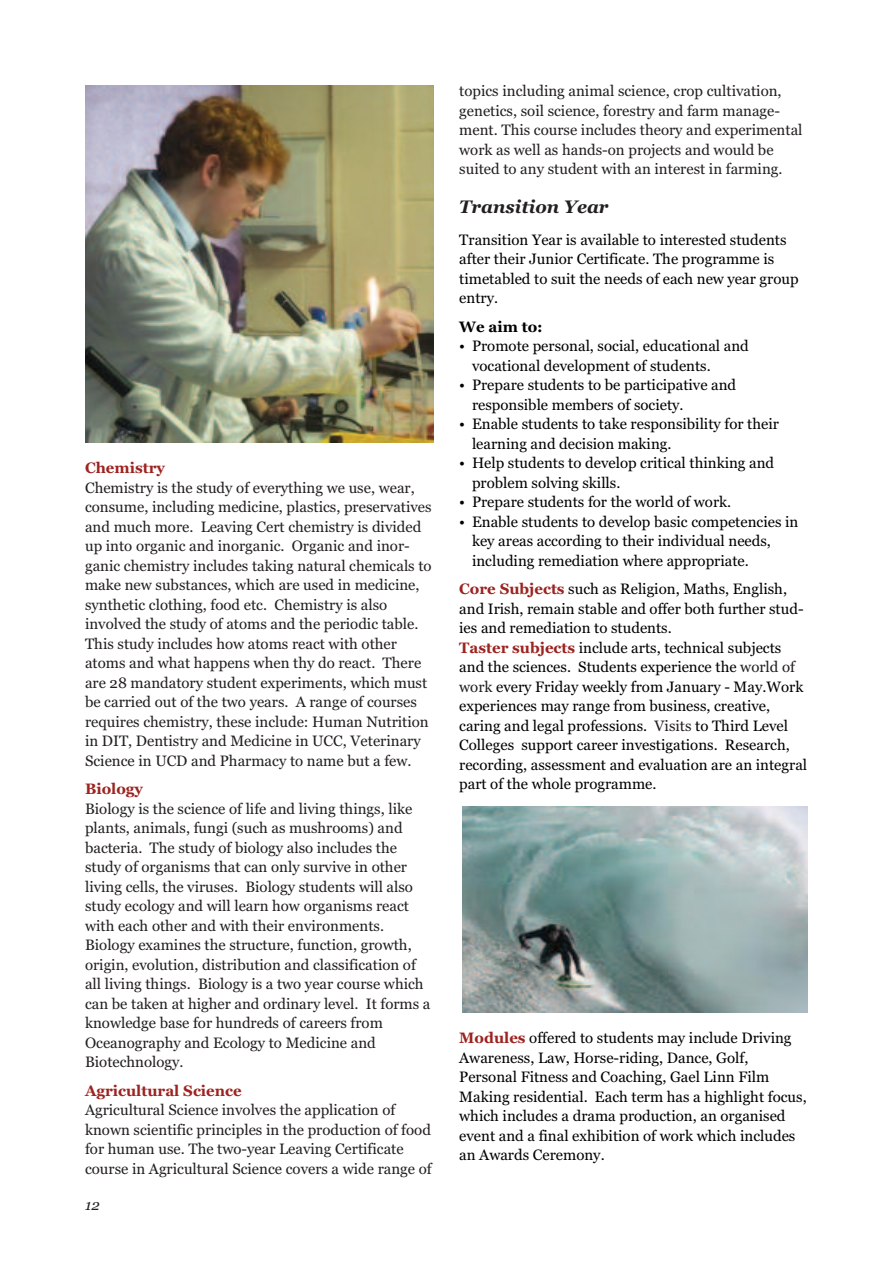
<style>
.page{position:relative;width:893px;height:1263px;background:#fff}
.page>*{position:absolute;margin:0;border:0;box-sizing:border-box;transform-origin:0 0}
.t1{font:italic 700 18px "Georgia";color:#231f20}
.t2{font:15px/19.5px "Georgia";color:#231f20}
.t3{font:15px/19.5px "Georgia";color:#000}
.t4{font:700 15px "Georgia";color:#9c2320}
.t5{font:700 15px "Georgia";color:#000}
.t6{font:italic 15px "Georgia";color:#231f20}
.s1{font-weight:700;color:#9c2320}
.s2{color:#231f20}
</style>
<div class="page">
<img style="left:462px;top:806px;width:346px;height:206px">
<img style="left:85px;top:85px;width:349px;height:357px">
<p class="t4" style="left:85px;top:459px;width:81px">Chemistry</p>
<p class="t2" style="left:85px;top:478px;width:348px">Chemistry is the study of everything we use, wear, consume, including medicine, plastics, preservatives and much more. Leaving Cert chemistry is divided up into organic and inorganic. Organic and inor&shy;ganic chemistry includes taking natural chemicals to make new substances, which are used in medicine, synthetic clothing, food etc. Chemistry is also involved the study of atoms and the periodic table.<br>This study includes how atoms react with other atoms and what happens when thy do react. There are 28 mandatory student experiments, which must be carried out of the two years. A range of courses requires chemistry, these include: Human Nutrition in DIT, Dentistry and Medicine in UCC, Veterinary Science in UCD and Pharmacy to name but a few.</p>
<p class="t4" style="left:85px;top:780px;width:59px">Biology</p>
<p class="t2" style="left:85px;top:799px;width:347px">Biology is the science of life and living things, like plants, animals, fungi (such as mushrooms) and bacteria. The study of biology also includes the study of organisms that can only survive in other living cells, the viruses. Biology students will also study ecology and will learn how organisms react with each other and with their environments.<br>Biology examines the structure, function, growth, origin, evolution, distribution and classification of all living things. Biology is a two year course which can be taken at higher and ordinary level. It forms a knowledge base for hundreds of careers from Oceanography and Ecology to Medicine and Biotechnology.</p>
<p class="t4" style="left:85px;top:1082px;width:158px">Agricultural Science</p>
<p class="t2" style="left:85px;top:1100px;width:348px">Agricultural Science involves the application of known scientific principles in the production of food for human use. The two-year Leaving Certificate course in Agricultural Science covers a wide range of</p>
<p class="t6" style="left:85px;top:1196px;width:16px">12</p>
<p class="t2" style="left:459px;top:81px;width:345px">topics including animal science, crop cultivation, genetics, soil science, forestry and farm manage&shy;ment. This course includes theory and experimental work as well as hands-on projects and would be suited to any student with an interest in farming.</p>
<p class="t1" style="left:459px;top:197px;width:151px">Transition Year</p>
<p class="t3" style="left:459px;top:230px;width:341px">Transition Year is available to interested students after their Junior Certificate. The programme is timetabled to suit the needs of each new year group entry.</p>
<p class="t5" style="left:459px;top:318px;width:85px">We aim to:</p>
<p class="t3" style="left:472px;top:336px;width:278px;text-indent:-13px">• Promote personal, social, educational and vocational development of students.</p>
<p class="t3" style="left:472px;top:375px;width:266px;text-indent:-13px">• Prepare students to be participative and responsible members of society.</p>
<p class="t3" style="left:472px;top:414px;width:308px;text-indent:-13px">• Enable students to take responsibility for their learning and decision making.</p>
<p class="t3" style="left:472px;top:453px;width:304px;text-indent:-13px">• Help students to develop critical thinking and problem solving skills.</p>
<p class="t3" style="left:459px;top:492px;width:274px">• Prepare students for the world of work.</p>
<p class="t3" style="left:472px;top:512px;width:328px;text-indent:-13px">• Enable students to develop basic competencies in key areas according to their individual needs, including remediation where appropriate.</p>
<p class="t3" style="left:459px;top:579px;width:349px"><span class="s1">Core Subjects</span> such as Religion, Maths, English, and Irish, remain stable and offer both further stud&shy;ies and remediation to students.<br><span class="s1">Taster subjects</span> include arts, technical subjects and the sciences. Students experience the <span class="s2">world of work</span> every Friday weekly from January - May.Work experiences may range from business, creative, caring and legal professions. <span class="s2">Visits</span> to Third Level Colleges support career investigations. Research, recording, assessment and evaluation are an integral part of the whole programme.</p>
<p class="t3" style="left:459px;top:1028px;width:349px"><span class="s1">Modules</span> offered to students may include Driving Awareness, Law, Horse-riding, Dance, Golf, Personal Fitness and Coaching, Gael Linn Film Making residential. Each term has a highlight focus, which includes a drama production, an organised event and a final exhibition of work which includes an Awards Ceremony.</p>
</div>
